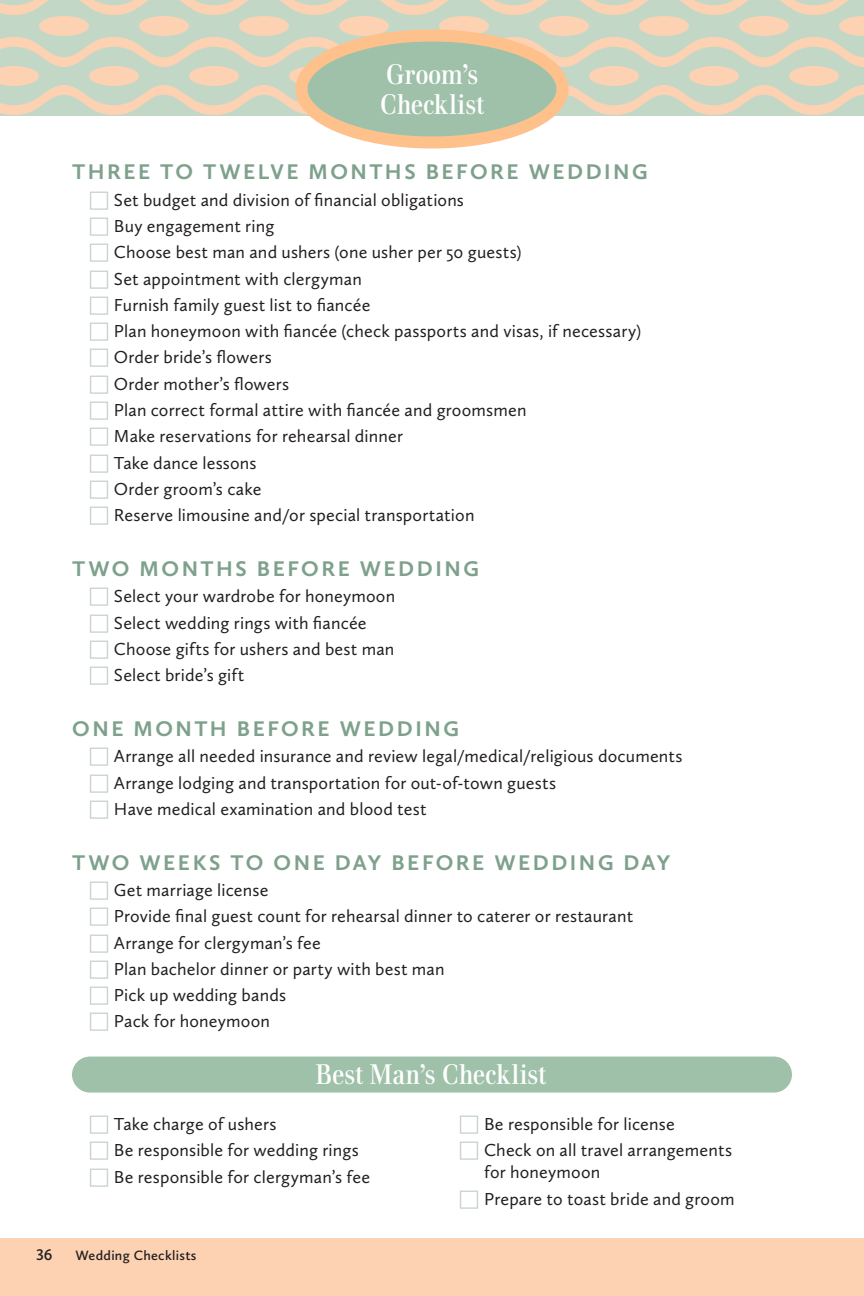
<style>
.page{position:relative;width:864px;height:1296px;background:#fff}
.page>*{position:absolute;margin:0;border:0;box-sizing:border-box;transform-origin:0 0}
.t1{font:28px "Walbaum Condensed";letter-spacing:.01em;color:#fff}
.insert_subhead_sprin{font:700 22px "Calluna Sans";letter-spacing:.115em;color:#7ea18c}
.checklist_body_2019{font:18px/22px "Calluna Sans";letter-spacing:.01em;color:#231f20}
.t2{font:600 16px "Calluna Sans";color:#231f20}
.t3{font:600 14px "Calluna Sans";letter-spacing:.02em;color:#231f20}
</style>
<div class="page">
<div style="left:0;top:1238px;width:864px;height:58px;background:#fcd2b3"></div>
<svg style="left:0;top:0;width:864px;height:115px;background:#d7d4bf"></svg>
<div style="left:302px;top:36px;width:260px;height:106px;background:#9fc1a9;border-radius:50%"></div>
<div style="left:296px;top:30px;width:272px;height:118px;border:12px solid #ffc18c;border-radius:50%"></div>
<div style="left:72px;top:1057px;width:720px;height:36px;background:#9fc1a9;border-radius:18px"></div>
<p class="t1" style="left:386px;top:58px;width:94px">Groom’s</p>
<p class="t1" style="left:380px;top:88px;width:106px">Checklist</p>
<p class="insert_subhead_sprin" style="left:72px;top:158px;width:577px">THREE TO TWELVE MONTHS BEFORE WEDDING</p>
<p class="checklist_body_2019" style="left:114px;top:188px;width:352px">Set budget and division of financial obligations</p>
<p class="checklist_body_2019" style="left:114px;top:215px;width:162px">Buy engagement ring</p>
<p class="checklist_body_2019" style="left:114px;top:241px;width:409px">Choose best man and ushers (one usher per 50 guests)</p>
<p class="checklist_body_2019" style="left:114px;top:267px;width:249px">Set appointment with clergyman</p>
<p class="checklist_body_2019" style="left:114px;top:294px;width:258px">Furnish family guest list to fiancée</p>
<p class="checklist_body_2019" style="left:114px;top:320px;width:529px">Plan honeymoon with fiancée (check passports and visas, if necessary)</p>
<p class="checklist_body_2019" style="left:114px;top:346px;width:159px">Order bride’s flowers</p>
<p class="checklist_body_2019" style="left:114px;top:373px;width:177px">Order mother’s flowers</p>
<p class="checklist_body_2019" style="left:114px;top:399px;width:414px">Plan correct formal attire with fiancée and groomsmen</p>
<p class="checklist_body_2019" style="left:114px;top:425px;width:291px">Make reservations for rehearsal dinner</p>
<p class="checklist_body_2019" style="left:114px;top:451px;width:144px">Take dance lessons</p>
<p class="checklist_body_2019" style="left:114px;top:478px;width:149px">Order groom’s cake</p>
<p class="checklist_body_2019" style="left:114px;top:504px;width:362px">Reserve limousine and/or special transportation</p>
<p class="insert_subhead_sprin" style="left:72px;top:555px;width:408px">TWO MONTHS BEFORE WEDDING</p>
<p class="checklist_body_2019" style="left:114px;top:585px;width:283px">Select your wardrobe for honeymoon</p>
<p class="checklist_body_2019" style="left:114px;top:611px;width:254px">Select wedding rings with fiancée</p>
<p class="checklist_body_2019" style="left:114px;top:638px;width:282px">Choose gifts for ushers and best man</p>
<p class="checklist_body_2019" style="left:114px;top:664px;width:132px">Select bride’s gift</p>
<p class="insert_subhead_sprin" style="left:72px;top:715px;width:388px">ONE MONTH BEFORE WEDDING</p>
<p class="checklist_body_2019" style="left:114px;top:745px;width:570px">Arrange all needed insurance and review legal/medical/religious documents</p>
<p class="checklist_body_2019" style="left:114px;top:771px;width:444px">Arrange lodging and transportation for out-of-town guests</p>
<p class="checklist_body_2019" style="left:114px;top:798px;width:314px">Have medical examination and blood test</p>
<p class="insert_subhead_sprin" style="left:72px;top:849px;width:599px">TWO WEEKS TO ONE DAY BEFORE WEDDING DAY</p>
<p class="checklist_body_2019" style="left:114px;top:879px;width:156px">Get marriage license</p>
<p class="checklist_body_2019" style="left:114px;top:905px;width:521px">Provide final guest count for rehearsal dinner to caterer or restaurant</p>
<p class="checklist_body_2019" style="left:114px;top:931px;width:208px">Arrange for clergyman’s fee</p>
<p class="checklist_body_2019" style="left:114px;top:958px;width:332px">Plan bachelor dinner or party with best man</p>
<p class="checklist_body_2019" style="left:114px;top:984px;width:174px">Pick up wedding bands</p>
<p class="checklist_body_2019" style="left:114px;top:1010px;width:157px">Pack for honeymoon</p>
<p class="t1" style="left:316px;top:1058px;width:232px">Best Man’s Checklist</p>
<p class="checklist_body_2019" style="left:114px;top:1113px;width:164px">Take charge of ushers</p>
<p class="checklist_body_2019" style="left:114px;top:1139px;width:246px">Be responsible for wedding rings</p>
<p class="checklist_body_2019" style="left:114px;top:1165px;width:258px">Be responsible for clergyman’s fee</p>
<p class="t2" style="left:36px;top:1245px;width:18px">36</p>
<p class="t3" style="left:76px;top:1247px;width:123px">Wedding Checklists</p>
<p class="checklist_body_2019" style="left:484px;top:1113px;width:192px">Be responsible for license</p>
<p class="checklist_body_2019" style="left:484px;top:1139px;width:250px">Check on all travel arrangements for honeymoon</p>
<p class="checklist_body_2019" style="left:484px;top:1187px;width:252px">Prepare to toast bride and groom</p>
</div>
